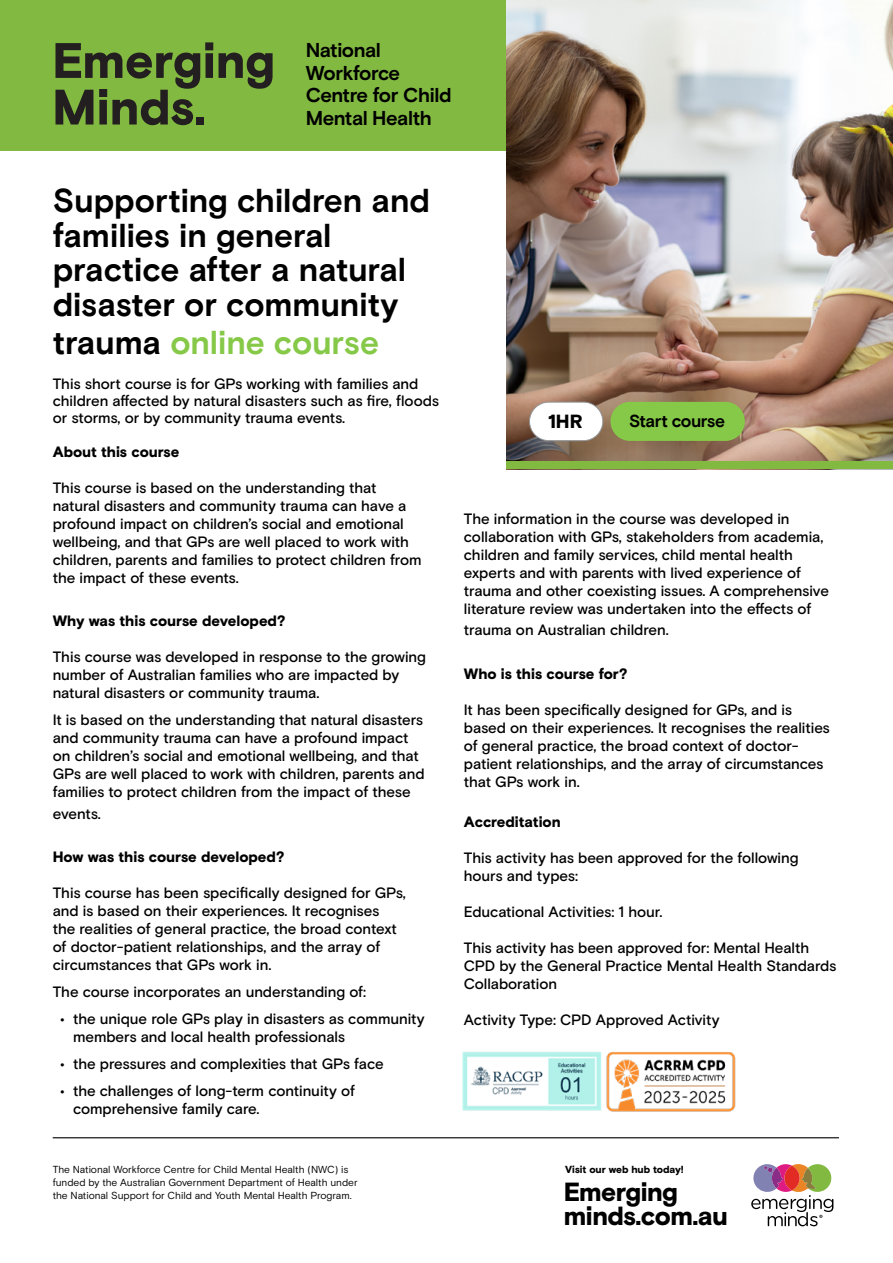
<style>
.page{position:relative;width:893px;height:1263px;background:#fff}
.page>*{position:absolute;margin:0;border:0;box-sizing:border-box;transform-origin:0 0}
.t1{font:700 33px/34.5px "Basis Grotesque Pro";color:#000}
.t2{font:700 33px "Basis Grotesque Pro";letter-spacing:-.005em;color:#86c948}
.t3{font:900 26.25px/23.9px "Basis Grotesque Pro";letter-spacing:-.025em;color:#000}
.t4{font:700 20.1px/22.5px "Basis Grotesque Pro";letter-spacing:-.025em;color:#000}
.t5{font:900 19.05px "Basis Grotesque Pro";color:#000}
.t6{font:700 17.25px "Basis Grotesque Pro";letter-spacing:-.025em;color:#000}
.t7{font:500 15px/18px "Basis Grotesque Pro";letter-spacing:-.005em;color:#000}
.t8{font:900 15px "Basis Grotesque Pro";letter-spacing:-.005em;color:#000}
.t9{font:900 10.35px "Basis Grotesque Pro";letter-spacing:-.005em;color:#000}
.t10{font:10.2px/13.2px "Basis Grotesque Pro";letter-spacing:-.005em;color:#000}
.s1{color:#000}
</style>
<div class="page">
<div style="left:0;top:0;width:893px;height:151px;background:#82b941"></div>
<svg style="left:219px;top:53px;width:54px;height:36px"></svg>
<svg style="left:55px;top:42px;width:158px;height:83px"></svg>
<div style="left:196px;top:117px;width:8px;height:7px;background:#231f20"></div>
<svg style="left:751px;top:1164px;width:82px;height:62px"></svg>
<hr style="left:53px;top:1137px;width:786px;height:1px;background:#000">
<img style="left:507px;top:0;width:386px;height:461px">
<div style="left:529px;top:402px;width:74px;height:39px;background:#fff;border-radius:19px"></div>
<div style="left:529px;top:402px;width:74px;height:39px;border:1px solid #939598;border-radius:19px"></div>
<div style="left:610px;top:402px;width:135px;height:39px;background:#86c948;border-radius:20px"></div>
<div style="left:507px;top:461px;width:386px;height:8px;background:#82b941"></div>
<img style="left:462px;top:1052px;width:274px;height:60px">
<h3 class="t4" style="left:306px;top:40px;width:147px">National<br>Workforce<br>Centre for Child<br>Mental Health</h3>
<h1 class="t1" style="left:53px;top:185px;width:379px">Supporting children and families in general practice after a natural disaster or community</h1>
<h1 class="t2" style="left:53px;top:324px;width:328px"><span class="s1">trauma</span> online course</h1>
<p class="t7" style="left:53px;top:376px;width:388px;line-height:17.2px">This short course is for GPs working with families and children affected by natural disasters such as fire, floods or storms, or by community trauma events.</p>
<p class="t8" style="left:53px;top:443px;width:128px">About this course</p>
<p class="t7" style="left:53px;top:479px;width:370px">This course is based on the understanding that natural disasters and community trauma can have a profound impact on children’s social and emotional wellbeing, and that GPs are well placed to work with children, parents and families to protect children from the impact of these events.</p>
<p class="t8" style="left:53px;top:612px;width:234px">Why was this course developed?</p>
<p class="t7" style="left:53px;top:648px;width:375px">This course was developed in response to the growing number of Australian families who are impacted by natural disasters or community trauma.</p>
<p class="t7" style="left:53px;top:711px;width:373px">It is based on the understanding that natural disasters and community trauma can have a profound impact on children’s social and emotional wellbeing, and that GPs are well placed to work with children, parents and families to protect children from the impact of these</p>
<p class="t7" style="left:53px;top:805px;width:50px">events.</p>
<p class="t8" style="left:53px;top:848px;width:233px">How was this course developed?</p>
<p class="t7" style="left:53px;top:884px;width:355px">This course has been specifically designed for GPs, and is based on their experiences. It recognises<br>the realities of general practice, the broad context of doctor-patient relationships, and the array of circumstances that GPs work in.</p>
<p class="t7" style="left:53px;top:983px;width:315px">The course incorporates an understanding of:</p>
<p class="t7" style="left:73px;top:1010px;width:353px;text-indent:-13px">• the unique role GPs play in disasters as community members and local health professionals</p>
<p class="t7" style="left:60px;top:1055px;width:325px">• the pressures and complexities that GPs face</p>
<p class="t7" style="left:73px;top:1082px;width:284px;text-indent:-13px">• the challenges of long-term continuity of comprehensive family care.</p>
<p class="t10" style="left:53px;top:1163px;width:306px">The National Workforce Centre for Child Mental Health (NWC) is funded by the Australian Government Department of Health under the National Support for Child and Youth Mental Health Program.</p>
<p class="t5" style="left:548px;top:410px;width:36px">1HR</p>
<p class="t6" style="left:629px;top:411px;width:98px">Start course</p>
<p class="t7" style="left:464px;top:510px;width:367px">The information in the course was developed in collaboration with GPs, stakeholders from academia, children and family services, child mental health experts and with parents with lived experience of trauma and other coexisting issues. A comprehensive literature review was undertaken into the effects of</p>
<p class="t7" style="left:464px;top:621px;width:206px">trauma on Australian children.</p>
<p class="t8" style="left:464px;top:664px;width:165px">Who is this course for?</p>
<p class="t7" style="left:464px;top:701px;width:368px">It has been specifically designed for GPs, and is based on their experiences. It recognises the realities of general practice, the broad context of doctor&shy;patient relationships, and the array of circumstances that GPs work in.</p>
<p class="t8" style="left:464px;top:813px;width:98px">Accreditation</p>
<p class="t7" style="left:464px;top:849px;width:336px">This activity has been approved for the following hours and types:</p>
<p class="t7" style="left:464px;top:903px;width:200px">Educational Activities: 1 hour.</p>
<p class="t7" style="left:464px;top:939px;width:374px">This activity has been approved for: Mental Health<br>CPD by the General Practice Mental Health Standards<br>Collaboration</p>
<p class="t7" style="left:464px;top:1011px;width:257px">Activity Type: CPD Approved Activity</p>
<p class="t9" style="left:565px;top:1163px;width:120px">Visit our web hub today!</p>
<h2 class="t3" style="left:564px;top:1181px;width:166px">Emerging minds.com.au</h2>
</div>
